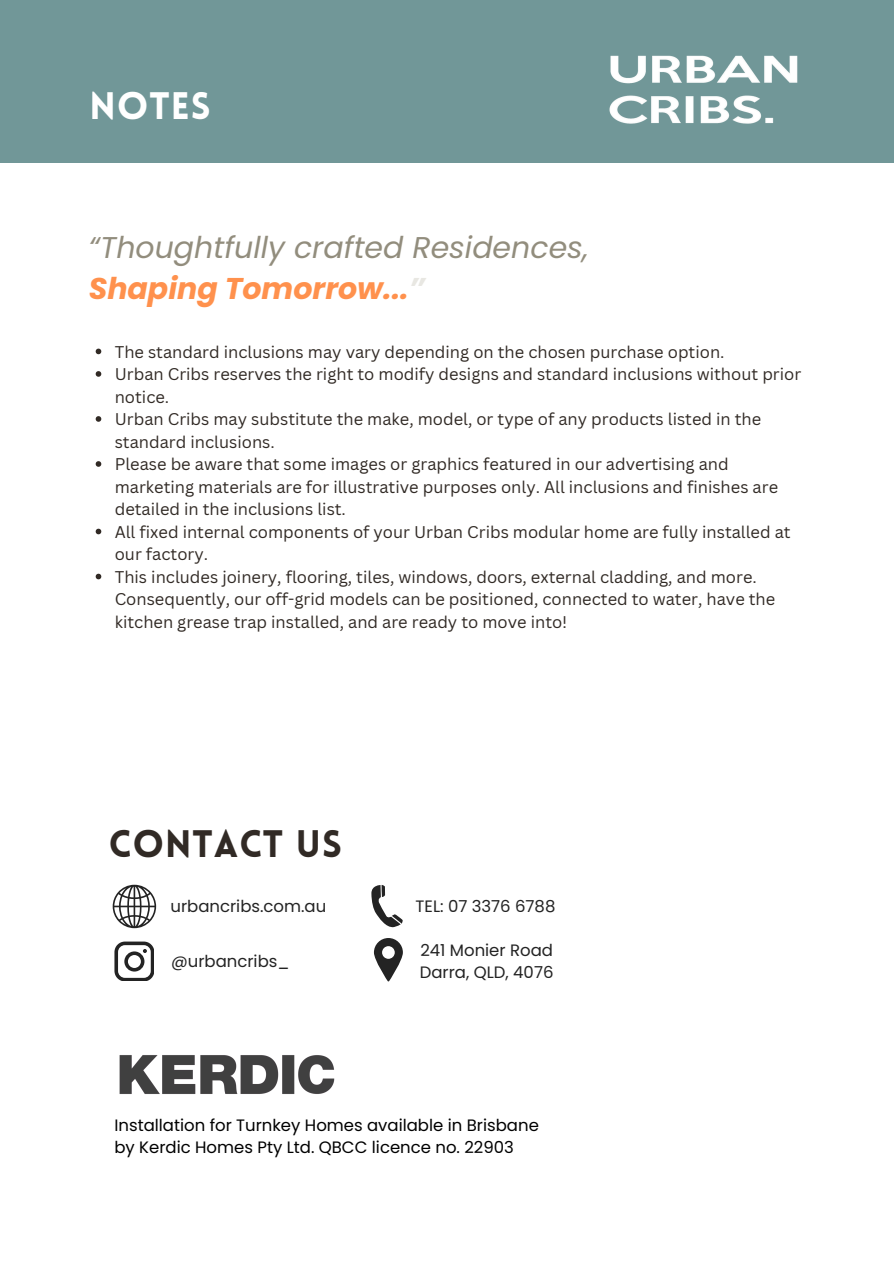
<style>
.page{position:relative;width:894px;height:1264px;background:#fff}
.page>*{position:absolute;margin:0;border:0;box-sizing:border-box;transform-origin:0 0}
.t1{font:900 37.5px "Lovelo";letter-spacing:.025em;color:#312a25}
.t2{font:900 37.5px "Lovelo";letter-spacing:.025em;color:#fff}
.t3{font:italic 30px/41.7px "Poppins";color:#928d7d}
.t4{font:16.5px/22.5px "Canva Sans";color:#312a25}
.t5{font:16.5px/22.5px "Poppins";color:#000}
.t6{font:16.5px "Poppins";color:#232323}
.s1{font-weight:700;color:#ff914d}
.s2{font-weight:700;color:#e8e7e2}
</style>
<div class="page">
<img style="left:119px;top:1055px;width:216px;height:39px">
<svg style="left:113px;top:884px;width:43px;height:44px"></svg>
<svg style="left:371px;top:885px;width:31px;height:43px"></svg>
<svg style="left:114px;top:941px;width:40px;height:39px"></svg>
<svg style="left:374px;top:938px;width:29px;height:43px"></svg>
<div style="left:382px;top:946px;width:12px;height:12px;background:#fefefe;border-radius:50%"></div>
<div style="left:0;top:0;width:893px;height:162px;background:#719798"></div>
<img style="left:609px;top:55px;width:189px;height:69px">
<svg style="left:96px;top:348px;width:5px;height:6px"></svg>
<svg style="left:96px;top:371px;width:5px;height:6px"></svg>
<svg style="left:96px;top:416px;width:5px;height:6px"></svg>
<svg style="left:96px;top:461px;width:5px;height:6px"></svg>
<svg style="left:96px;top:528px;width:5px;height:6px"></svg>
<svg style="left:96px;top:573px;width:5px;height:6px"></svg>
<p class="t2" style="left:89px;top:91px;width:123px">NOTES</p>
<h1 class="t3" style="left:89px;top:226px;width:501px">“Thoughtfully crafted Residences,<br><span class="s1">Shaping Tomorrow...</span><span class="s2">”</span></h1>
<h1 class="t4" style="left:115px;top:340px;width:611px">The standard inclusions may vary depending on the chosen purchase option.</h1>
<p class="t4" style="left:115px;top:362px;width:687px">Urban Cribs reserves the right to modify designs and standard inclusions without prior notice.</p>
<p class="t4" style="left:115px;top:407px;width:648px">Urban Cribs may substitute the make, model, or type of any products listed in the standard inclusions.</p>
<p class="t4" style="left:115px;top:452px;width:664px">Please be aware that some images or graphics featured in our advertising and marketing materials are for illustrative purposes only. All inclusions and finishes are detailed in the inclusions list.</p>
<p class="t4" style="left:115px;top:520px;width:677px">All fixed internal components of your Urban Cribs modular home are fully installed at our factory.</p>
<p class="t4" style="left:115px;top:565px;width:662px">This includes joinery, flooring, tiles, windows, doors, external cladding, and more.<br>Consequently, our off-grid models can be positioned, connected to water, have the kitchen grease trap installed, and are ready to move into!</p>
<p class="t1" style="left:109px;top:828px;width:234px">CONTACT US</p>
<p class="t6" style="left:170px;top:894px;width:157px">urbancribs.com.au</p>
<h2 class="t6" style="left:415px;top:894px;width:141px">TEL: 07 3376 6788</h2>
<p class="t6" style="left:171px;top:949px;width:120px">@urbancribs_</p>
<p class="t6" style="left:420px;top:938px;width:134px">241 Monier Road</p>
<p class="t6" style="left:419px;top:961px;width:135px">Darra, QLD, 4076</p>
<p class="t5" style="left:114px;top:1113px;width:426px">Installation for Turnkey Homes available in Brisbane by Kerdic Homes Pty Ltd. QBCC licence no. 22903</p>
</div>
